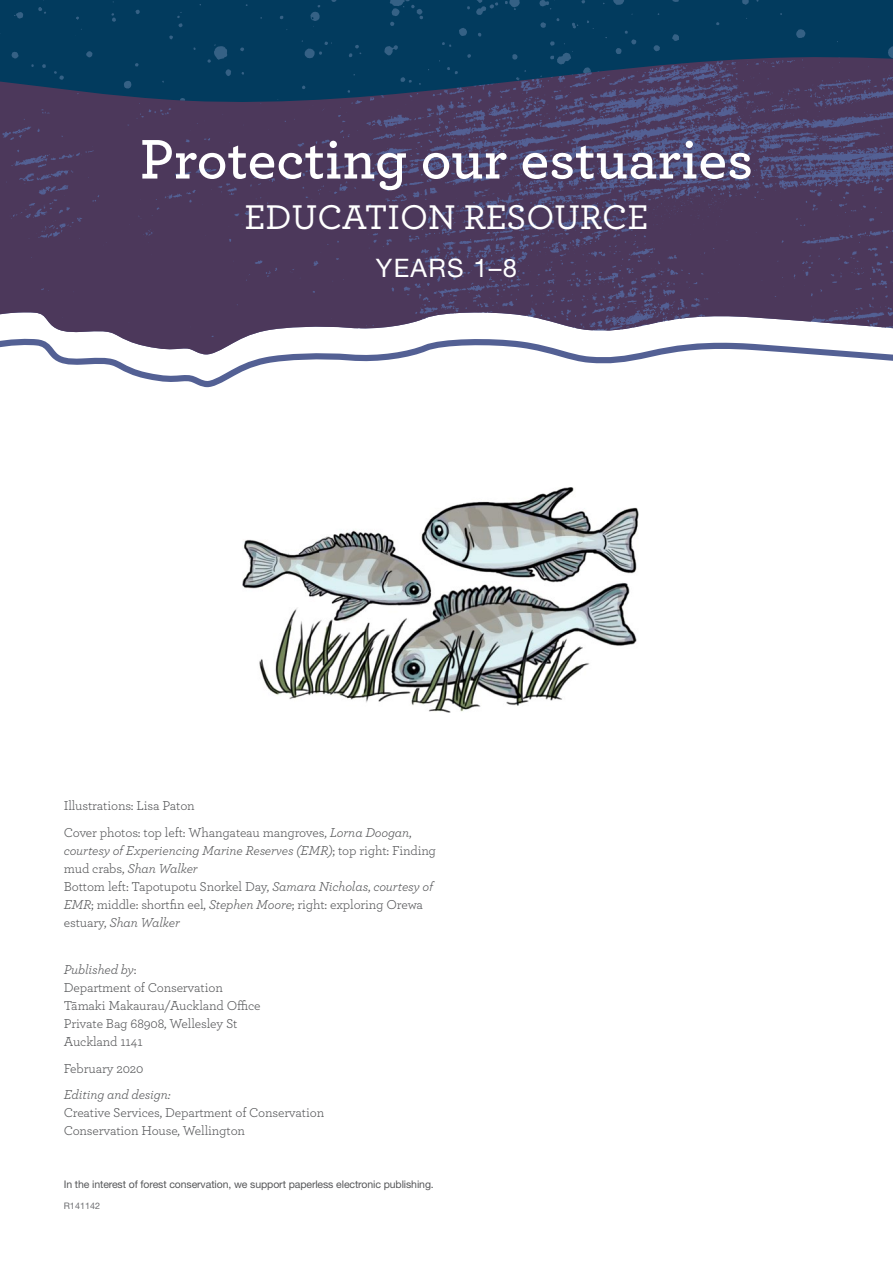
<style>
.page{position:relative;width:893px;height:1263px;background:#fff}
.page>*{position:absolute;margin:0;border:0;box-sizing:border-box;transform-origin:0 0}
.t1{font:600 58.5px "Archer";color:#fff}
.t2{font:500 36px "Archer";color:#fff}
.t3{font:25.5px "Helvetica Neue LT Std";letter-spacing:.05em;color:#fff}
.BODY_TEXT{font:13.5px/18px "Archer";letter-spacing:-.01em;color:#57585a}
.BODY_TEXT-2{font:italic 13.5px "Archer";letter-spacing:-.01em;color:#57585a}
.BODY_TEXT-3{font:10.5px "Helvetica Neue LT Std";letter-spacing:-.01em;color:#57585a}
.Photo_caption{font:9px "Helvetica Neue LT Std";letter-spacing:.005em;color:#6c6d70}
.s1{font-style:italic}
.s2{font-style:normal}
</style>
<div class="page">
<img style="left:0;top:110px;width:893px;height:227px">
<img style="left:0;top:0;width:893px;height:110px">
<svg style="left:0;top:337px;width:893px;height:50px"></svg>
<img style="left:242px;top:487px;width:397px;height:226px">
<p class="t1" style="left:140px;top:115px;width:615px">Protecting our estuaries</p>
<p class="t2" style="left:244px;top:191px;width:406px">EDUCATION RESOURCE</p>
<p class="t3" style="left:376px;top:252px;width:143px">YEARS 1–8</p>
<p class="BODY_TEXT" style="left:64px;top:796px;width:133px">Illustrations: Lisa Paton</p>
<p class="BODY_TEXT" style="left:64px;top:822px;width:374px">Cover photos: top left: Whangateau mangroves, <span class="s1">Lorna Doogan</span>, <span class="s1">courtesy of Experiencing Marine Reserves (EMR)</span>; top right: Finding mud crabs, <span class="s1">Shan Walker<br></span>Bottom left: Tapotupotu Snorkel Day, <span class="s1">Samara Nicholas</span>, <span class="s1">courtesy of EMR</span>; middle: shortfin eel, <span class="s1">Stephen Moore</span>; right: exploring Orewa estuary, <span class="s1">Shan Walker</span></p>
<p class="BODY_TEXT-2" style="left:64px;top:960px;width:74px">Published by<span class="s2">:</span></p>
<p class="BODY_TEXT" style="left:64px;top:978px;width:161px">Department of Conservation</p>
<p class="BODY_TEXT" style="left:64px;top:996px;width:198px">Tāmaki Makaurau/Auckland Office</p>
<p class="BODY_TEXT" style="left:64px;top:1014px;width:175px">Private Bag 68908, Wellesley St</p>
<p class="BODY_TEXT" style="left:64px;top:1032px;width:80px">Auckland 1141</p>
<p class="BODY_TEXT" style="left:64px;top:1059px;width:81px">February 2020</p>
<p class="BODY_TEXT" style="left:64px;top:1085px;width:262px"><span class="s1">Editing and design:<br></span>Creative Services, Department of Conservation</p>
<p class="BODY_TEXT" style="left:64px;top:1121px;width:183px">Conservation House, Wellington</p>
<p class="BODY_TEXT-3" style="left:64px;top:1178px;width:372px">In the interest of forest conservation, we support paperless electronic publishing.</p>
<p class="Photo_caption" style="left:64px;top:1200px;width:38px">R141142</p>
</div>
